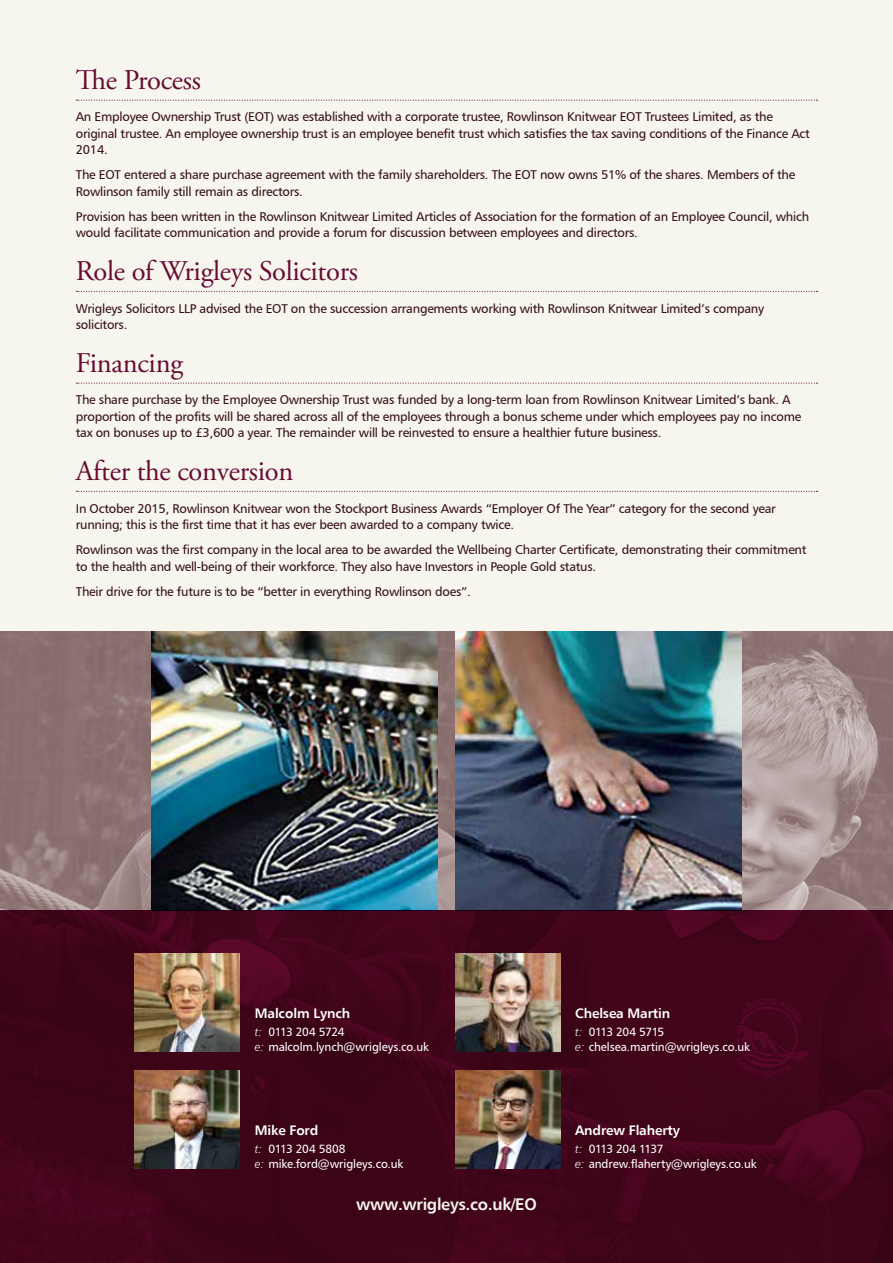
<style>
.page{position:relative;width:893px;height:1263px;background:#f6f5ee}
.page>*{position:absolute;margin:0;border:0;box-sizing:border-box;transform-origin:0 0}
.t1{font:28.5px "Adobe Garamond Pro";letter-spacing:-.01em;color:#680a32}
.t2{font:16.5px "Humanist 777 BT Bold B";letter-spacing:-.02em;color:#f6f5ee}
.t3{font:13.5px "Humanist 777 BT Bold B";letter-spacing:-.01em;color:#fff}
.t4{font:12.75px/16.5px "Humanist 777 BT Roman B";letter-spacing:-.02em;color:#381117}
.t5{font:12px/15px "Humanist 777 BT Roman B";letter-spacing:-.01em;color:#fff}
.s1{font-family:"Humanist 777 BT Light Italic B"}
</style>
<div class="page">
<svg style="left:76px;top:100px;width:741px;height:1px"></svg>
<svg style="left:76px;top:291px;width:741px;height:1px"></svg>
<svg style="left:76px;top:382px;width:741px;height:2px"></svg>
<svg style="left:76px;top:491px;width:741px;height:1px"></svg>
<img style="left:0;top:631px;width:893px;height:279px">
<img style="left:152px;top:631px;width:286px;height:279px">
<img style="left:455px;top:631px;width:286px;height:279px">
<div style="left:0;top:910px;width:893px;height:353px;background:#3f0519"></div>
<img style="left:135px;top:954px;width:105px;height:97px">
<img style="left:135px;top:1071px;width:105px;height:97px">
<img style="left:455px;top:954px;width:105px;height:97px">
<img style="left:455px;top:1071px;width:105px;height:97px">
<h1 class="t1" style="left:76px;top:63px;width:127px">The Process</h1>
<p class="t4" style="left:76px;top:109px;width:736px">An Employee Ownership Trust (EOT) was established with a corporate trustee, Rowlinson Knitwear EOT Trustees Limited, as the original trustee. An employee ownership trust is an employee benefit trust which satisfies the tax saving conditions of the Finance Act<br>2014.</p>
<p class="t4" style="left:76px;top:167px;width:721px">The EOT entered a share purchase agreement with the family shareholders. The EOT now owns 51% of the shares. Members of the<br>Rowlinson family still remain as directors.</p>
<p class="t4" style="left:76px;top:208px;width:735px">Provision has been written in the Rowlinson Knitwear Limited Articles of Association for the formation of an Employee Council, which would facilitate communication and provide a forum for discussion between employees and directors.</p>
<h1 class="t1" style="left:76px;top:254px;width:284px">Role of Wrigleys Solicitors</h1>
<p class="t4" style="left:76px;top:300px;width:690px">Wrigleys Solicitors LLP advised the EOT on the succession arrangements working with Rowlinson Knitwear Limited’s company solicitors.</p>
<h1 class="t1" style="left:76px;top:346px;width:109px">Financing</h1>
<p class="t4" style="left:76px;top:391px;width:727px">The share purchase by the Employee Ownership Trust was funded by a long-term loan from Rowlinson Knitwear Limited’s bank. A proportion of the profits will be shared across all of the employees through a bonus scheme under which employees pay no income tax on bonuses up to £3,600 a year. The remainder will be reinvested to ensure a healthier future business.</p>
<h1 class="t1" style="left:76px;top:454px;width:219px">After the conversion</h1>
<p class="t4" style="left:76px;top:500px;width:702px">In October 2015, Rowlinson Knitwear won the Stockport Business Awards “Employer Of The Year” category for the second year running; this is the first time that it has ever been awarded to a company twice.</p>
<p class="t4" style="left:76px;top:541px;width:732px">Rowlinson was the first company in the local area to be awarded the Wellbeing Charter Certificate, demonstrating their commitment to the health and well-being of their workforce. They also have Investors in People Gold status.</p>
<p class="t4" style="left:76px;top:583px;width:396px">Their drive for the future is to be “better in everything Rowlinson does”.</p>
<p class="t3" style="left:255px;top:1004px;width:97px">Malcolm Lynch</p>
<p class="t5" style="left:255px;top:1024px;width:176px"><span class="s1">t:</span> 0113 204 5724<br><span class="s1">e:</span> malcolm.lynch@wrigleys.co.uk</p>
<p class="t3" style="left:255px;top:1122px;width:65px">Mike Ford</p>
<p class="t5" style="left:255px;top:1141px;width:150px"><span class="s1">t:</span> 0113 204 5808<br><span class="s1">e:</span> mike.ford@wrigleys.co.uk</p>
<p class="t2" style="left:356px;top:1193px;width:182px">www.wrigleys.co.uk/EO</p>
<p class="t3" style="left:575px;top:1004px;width:96px">Chelsea Martin</p>
<p class="t5" style="left:575px;top:1024px;width:176px"><span class="s1">t:</span> 0113 204 5715<br><span class="s1">e:</span> chelsea.martin@wrigleys.co.uk</p>
<p class="t3" style="left:575px;top:1122px;width:106px">Andrew Flaherty</p>
<p class="t5" style="left:575px;top:1141px;width:183px"><span class="s1">t:</span> 0113 204 1137<br><span class="s1">e:</span> andrew.flaherty@wrigleys.co.uk</p>
</div>
